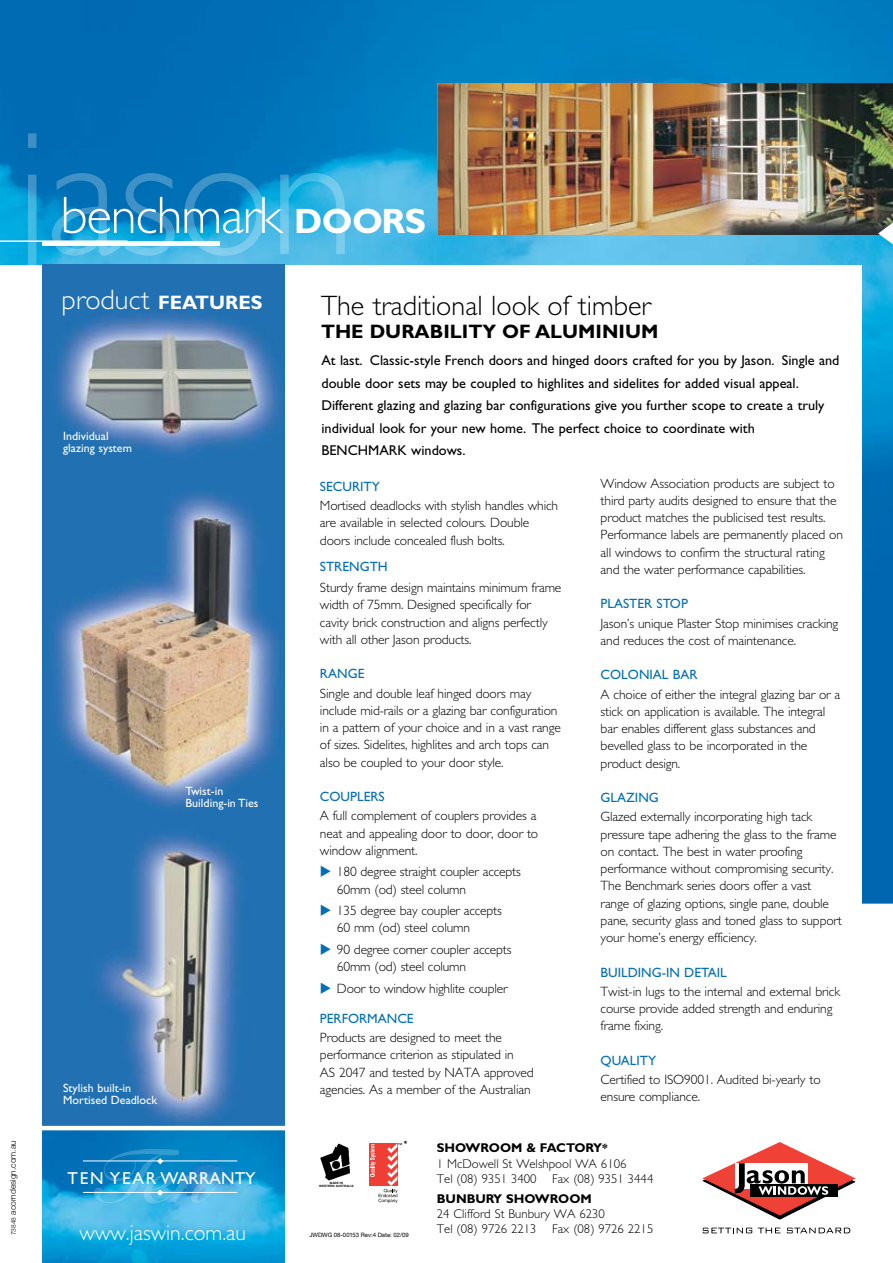
<style>
.page{position:relative;width:893px;height:1263px;background:#fff}
.page>*{position:absolute;margin:0;border:0;box-sizing:border-box;transform-origin:0 0}
.t1{font:300 177px "M Gill Sans";letter-spacing:-.02em;color:#fff}
.t2{font:75.45px "Snell Roundhand Bold Script";color:#fff}
.t3{font:300 52.8px "M Gill Sans";letter-spacing:-.02em;color:#fff}
.t4{font:300 28.2px "M Gill Sans";color:#000}
.t5{font:300 21.75px "M Gill Sans";color:#fff}
.t6{font:700 19.5px "Gill Sans";color:#000}
.t7{font:700 19.5px "Gill Sans";color:#fff}
.t8{font:17.4px "Gill Sans";color:#fff}
.t9{font:14.25px/22.5px "Gill Sans";color:#000}
.t10{font:300 13.5px/17.2px "M Gill Sans";letter-spacing:-.01em;color:#000}
.t11{font:13.5px "Gill Sans";color:#006fb3}
.t12{font:300 12.75px/15.3px "M Gill Sans";color:#000}
.t13{font:700 12.75px "Gill Sans";color:#000}
.t14{font:12px/12px "Gill Sans";color:#fff}
.t15{font:700 8.85px "Helvetica Neue CE";color:#000}
.t16{font:300 8.4px "Helvetica Neue CE";color:#000}
.t17{font:6px "Helvetica Neue CE";color:#000}
.t18{font:700 3px/3.8px "Helvetica";letter-spacing:.025em;color:#000;text-align:center}
.s1{font-family:"Gill Sans";font-weight:700;font-size:35.25px}
.s2{font-family:"M Gill Sans";font-weight:300;font-size:28.2px}
.s3{font-size:6.45px}
.s4{font-size:12px}
.s5{color:#006fb3}
</style>
<div class="page">
<img style="left:0;top:0;width:893px;height:904px">
<div style="left:0;top:266px;width:861px;height:911px;background:#fff"></div>
<img style="left:43px;top:264px;width:242px;height:862px">
<img style="left:438px;top:84px;width:455px;height:151px">
<svg style="left:703px;top:1142px;width:153px;height:78px"></svg>
<svg style="left:702px;top:1227px;width:50px;height:6px"></svg>
<svg style="left:758px;top:1227px;width:23px;height:6px"></svg>
<svg style="left:787px;top:1227px;width:63px;height:6px"></svg>
<img style="left:320px;top:1143px;width:30px;height:38px">
<div style="left:369px;top:1143px;width:28px;height:43px;background:#ef3e33"></div>
<svg style="left:370px;top:1143px;width:32px;height:60px"></svg>
<hr style="left:0;top:240px;width:127px;height:2px;background:#fff">
<hr style="left:43px;top:241px;width:177px;height:4px;background:#fff">
<svg style="left:878px;top:223px;width:15px;height:21px"></svg>
<svg style="left:43px;top:1130px;width:242px;height:133px;background:#1c9ad3"></svg>
<hr style="left:83px;top:1160px;width:154px;height:1px;background:#fff">
<svg style="left:157px;top:1158px;width:6px;height:6px"></svg>
<hr style="left:83px;top:1192px;width:154px;height:1px;background:#fff">
<svg style="left:157px;top:1189px;width:6px;height:7px"></svg>
<h1 class="t1" style="left:16px;top:98px;width:342px">jason</h1>
<h3 class="t3" style="left:61px;top:186px;width:367px">benchmark <span class="s1">DOORS</span></h3>
<h3 class="t7" style="left:62px;top:291px;width:202px"><span class="s2">product</span> FEATURES</h3>
<h3 class="t4" style="left:321px;top:290px;width:331px">The traditional look of timber</h3>
<h3 class="t6" style="left:321px;top:320px;width:339px">THE DURABILITY OF ALUMINIUM</h3>
<p class="t9" style="left:321px;top:349px;width:520px">At last. Classic-style French doors and hinged doors crafted for you by Jason. Single and double door sets may be coupled to highlites and sidelites for added visual appeal.<br>Different glazing and glazing bar configurations give you further scope to create a truly individual look for your new home. The perfect choice to coordinate with<br>BENCHMAR</p>
<p class="t14" style="left:63px;top:430px;width:70px">Individual glazing system</p>
<p class="t9" style="left:397px;top:439px;width:70px">K windows.</p>
<p class="t16" style="left:8px;top:1235px;width:96px;rotate:-90deg"><span class="s3">73848</span> acorndesign.com.au</p>
<p class="t10" style="left:601px;top:475px;width:244px">Window Association products are subject to third party audits designed to ensure that the product matches the publicised test results.<br>Performance labels are permanently placed on all windows to confirm the structural rating and the water performance capabilities.</p>
<p class="t11" style="left:601px;top:596px;width:89px">Plaster Stop</p>
<p class="t10" style="left:601px;top:615px;width:239px">Jason’s unique Plaster Stop minimises cracking and reduces the cost of maintenance.</p>
<p class="t11" style="left:601px;top:667px;width:99px">Colonial Bar</p>
<p class="t10" style="left:601px;top:686px;width:241px">A choice of either the integral glazing bar or a stick on application is available. The integral bar enables different glass substances and bevelled glass to be incorporated in the product design.</p>
<p class="t11" style="left:601px;top:790px;width:60px">Glazing</p>
<p class="t10" style="left:601px;top:808px;width:243px">Glazed externally incorporating high tack pressure tape adhering the glass to the frame on contact. The best in water proofing performance without compromising security.<br>The Benchmark series doors offer a vast range of glazing options, single pane, double pane, security glass and toned glass to support your home’s energy efficiency.</p>
<p class="t11" style="left:601px;top:964px;width:128px">Building-in Detail</p>
<p class="t10" style="left:601px;top:983px;width:241px">Twist-in lugs to the internal and external brick course provide added strength and enduring frame fixing.</p>
<p class="t11" style="left:601px;top:1052px;width:57px">Quality</p>
<p class="t10" style="left:601px;top:1071px;width:222px">Certified to ISO9001. Audited bi-yearly to ensure compliance.</p>
<p class="t13" style="left:437px;top:1140px;width:172px">SHOWROOM &amp; FACTORY<span class="s4">*</span></p>
<p class="t12" style="left:437px;top:1156px;width:218px">1 McDowell St Welshpool WA 6106<br>Tel (08) 9351 3400 Fax (08) 9351 3444</p>
<p class="t13" style="left:437px;top:1191px;width:156px">BUNBURY SHOWROOM</p>
<p class="t12" style="left:437px;top:1206px;width:218px">24 Clifford St Bunbury WA 6230<br>Tel (08) 9726 2213 Fax (08) 9726 2215</p>
<p class="t11" style="left:320px;top:478px;width:61px">Security</p>
<p class="t10" style="left:320px;top:497px;width:240px">Mortised deadlocks with stylish handles which are available in selected colours. Double doors include concealed flush bolts.</p>
<p class="t11" style="left:320px;top:558px;width:69px">Strength</p>
<p class="t10" style="left:320px;top:579px;width:243px">Sturdy frame design maintains minimum frame width of 75mm. Designed specifically for cavity brick construction and aligns perfectly with all other Jason products.</p>
<p class="t11" style="left:320px;top:666px;width:46px">Range</p>
<p class="t10" style="left:320px;top:684px;width:242px">Single and double leaf hinged doors may include mid-rails or a glazing bar configuration in a pattern of your choice and in a vast range of sizes. Sidelites, highlites and arch tops can also be coupled to your door style.</p>
<p class="t11" style="left:320px;top:789px;width:65px">Couplers</p>
<p class="t10" style="left:320px;top:807px;width:220px">A full complement of couplers provides a neat and appealing door to door, door to window alignment.</p>
<p class="t10" style="left:337px;top:863px;width:185px;text-indent:-17px"><span class="s5">◆</span> 180 degree straight coupler accepts<br>60mm (od) steel column</p>
<p class="t10" style="left:337px;top:902px;width:166px;text-indent:-17px"><span class="s5">◆</span> 135 degree bay coupler accepts<br>60 mm (od) steel column</p>
<p class="t10" style="left:337px;top:941px;width:176px;text-indent:-17px"><span class="s5">◆</span> 90 degree corner coupler accepts<br>60mm (od) steel column</p>
<p class="t10" style="left:320px;top:980px;width:189px"><span class="s5">◆</span> Door to window highlite coupler</p>
<p class="t11" style="left:320px;top:1010px;width:95px">Performance</p>
<p class="t10" style="left:320px;top:1029px;width:215px">Products are designed to meet the performance criterion as stipulated in<br>AS 2047 and tested by NATA approved agencies. As a member of the Australian</p>
<p class="t14" style="left:186px;top:785px;width:74px">Twist-in<br>Building-in Ties</p>
<p class="t14" style="left:63px;top:1082px;width:96px">Stylish built-in<br>Mortised Deadlock</p>
<p class="t15" style="left:404px;top:1138px;width:5px">*</p>
<h2 class="t2" style="left:91px;top:1131px;width:122px">Ten</h2>
<p class="t8" style="left:68px;top:1168px;width:13px">TEN</p>
<p class="t8" style="left:110px;top:1168px;width:13px">YEAR</p>
<p class="t8" style="left:160px;top:1168px;width:29px">WARRANTY</p>
<p class="t18" style="left:319px;top:1181px;width:36px">MADE IN<br>WESTERN AUSTRALIA</p>
<h3 class="t5" style="left:80px;top:1221px;width:168px">www.jaswin.com.au</h3>
<p class="t17" style="left:309px;top:1231px;width:101px">JWDWG 08-00153 Rev:4 Date: 02/09</p>
</div>
